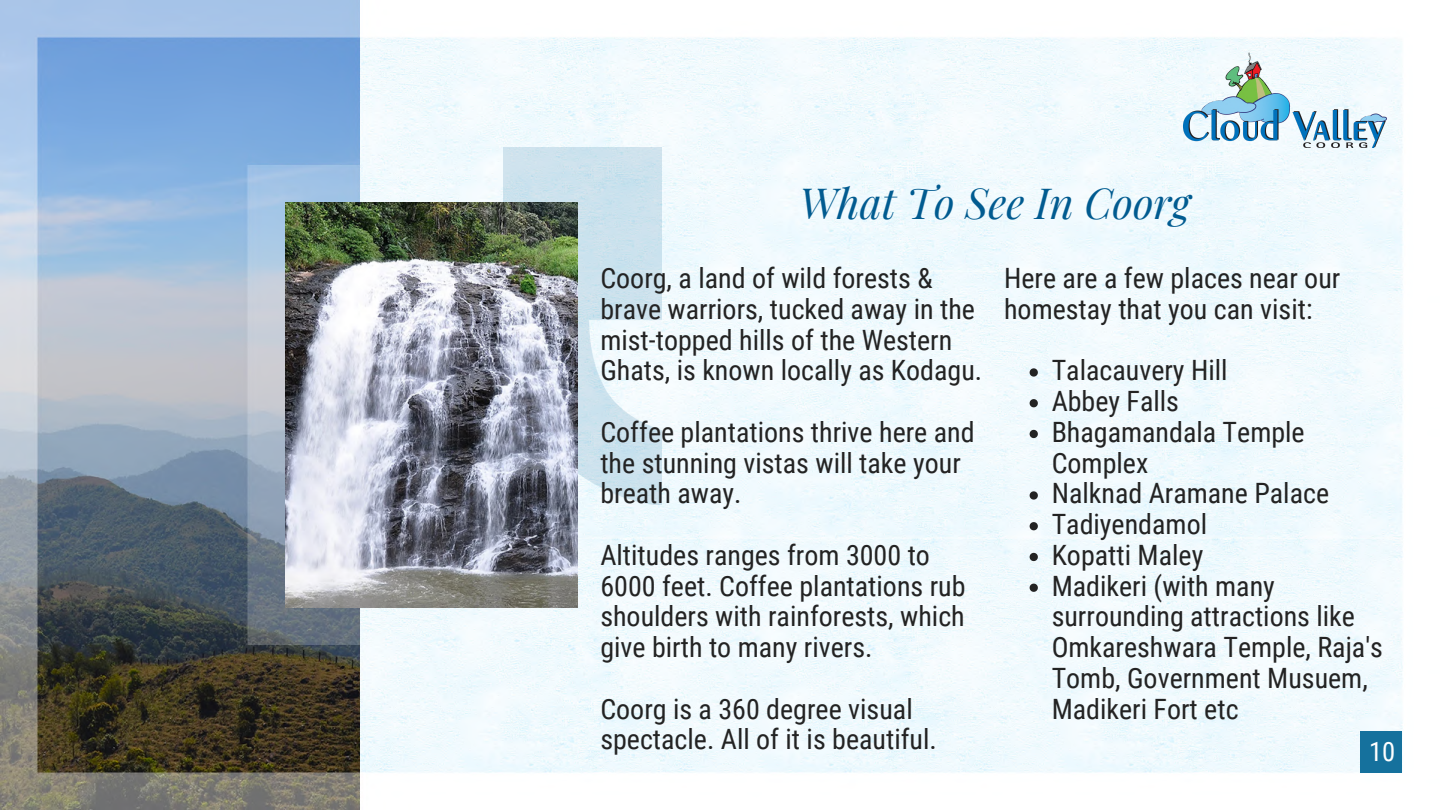
<style>
.page{position:relative;width:1440px;height:810px;background:#fff}
.page>*{position:absolute;margin:0;border:0;box-sizing:border-box;transform-origin:0 0}
.t1{font:italic 42px "Playfair Display";color:#015b90}
.t2{font:28px/30.8px "Roboto Condensed";color:#232323}
.t3{font:26.6px "Roboto Condensed";color:#fff}
</style>
<div class="page">
<img style="left:0;top:0;width:1403px;height:810px">
<img style="left:504px;top:148px;width:158px;height:357px">
<img style="left:285px;top:203px;width:293px;height:405px">
<img style="left:1184px;top:52px;width:204px;height:96px">
<svg style="left:1030px;top:368px;width:8px;height:9px"></svg>
<svg style="left:1030px;top:399px;width:8px;height:8px"></svg>
<svg style="left:1030px;top:430px;width:8px;height:8px"></svg>
<svg style="left:1030px;top:491px;width:8px;height:9px"></svg>
<svg style="left:1030px;top:522px;width:8px;height:8px"></svg>
<svg style="left:1030px;top:553px;width:8px;height:8px"></svg>
<svg style="left:1030px;top:584px;width:8px;height:8px"></svg>
<div style="left:1360px;top:731px;width:42px;height:42px;background:#15719d"></div>
<p class="t1" style="left:799px;top:174px;width:393px">What To See In Coorg</p>
<p class="t2" style="left:600px;top:263px;width:383px">Coorg, a land of wild forests &amp; brave warriors, tucked away in the mist-topped hills of the Western<br>Ghats, is known locally as Kodagu.</p>
<p class="t2" style="left:600px;top:417px;width:376px">Coffee plantations thrive here and the stunning vistas will take your breath away.</p>
<p class="t2" style="left:600px;top:540px;width:367px">Altitudes ranges from 3000 to<br>6000 feet. Coffee plantations rub shoulders with rainforests, which give birth to many rivers.</p>
<p class="t2" style="left:600px;top:694px;width:338px">Coorg is a 360 degree visual spectacle. All of it is beautiful.</p>
<p class="t2" style="left:1004px;top:263px;width:338px">Here are a few places near our homestay that you can visit:</p>
<p class="t2" style="left:1052px;top:355px;width:177px">Talacauvery Hill</p>
<p class="t2" style="left:1052px;top:386px;width:129px">Abbey Falls</p>
<p class="t2" style="left:1052px;top:417px;width:255px">Bhagamandala Temple<br>Complex</p>
<p class="t2" style="left:1052px;top:478px;width:279px">Nalknad Aramane Palace</p>
<p class="t2" style="left:1052px;top:509px;width:157px">Tadiyendamol</p>
<p class="t2" style="left:1052px;top:540px;width:153px">Kopatti Maley</p>
<p class="t2" style="left:1052px;top:571px;width:333px">Madikeri (with many surrounding attractions like<br>Omkareshwara Temple, Raja's<br>Tomb, Government Musuem,<br>Madikeri Fort etc</p>
<p class="t3" style="left:1369px;top:736px;width:28px">10</p>
</div>
